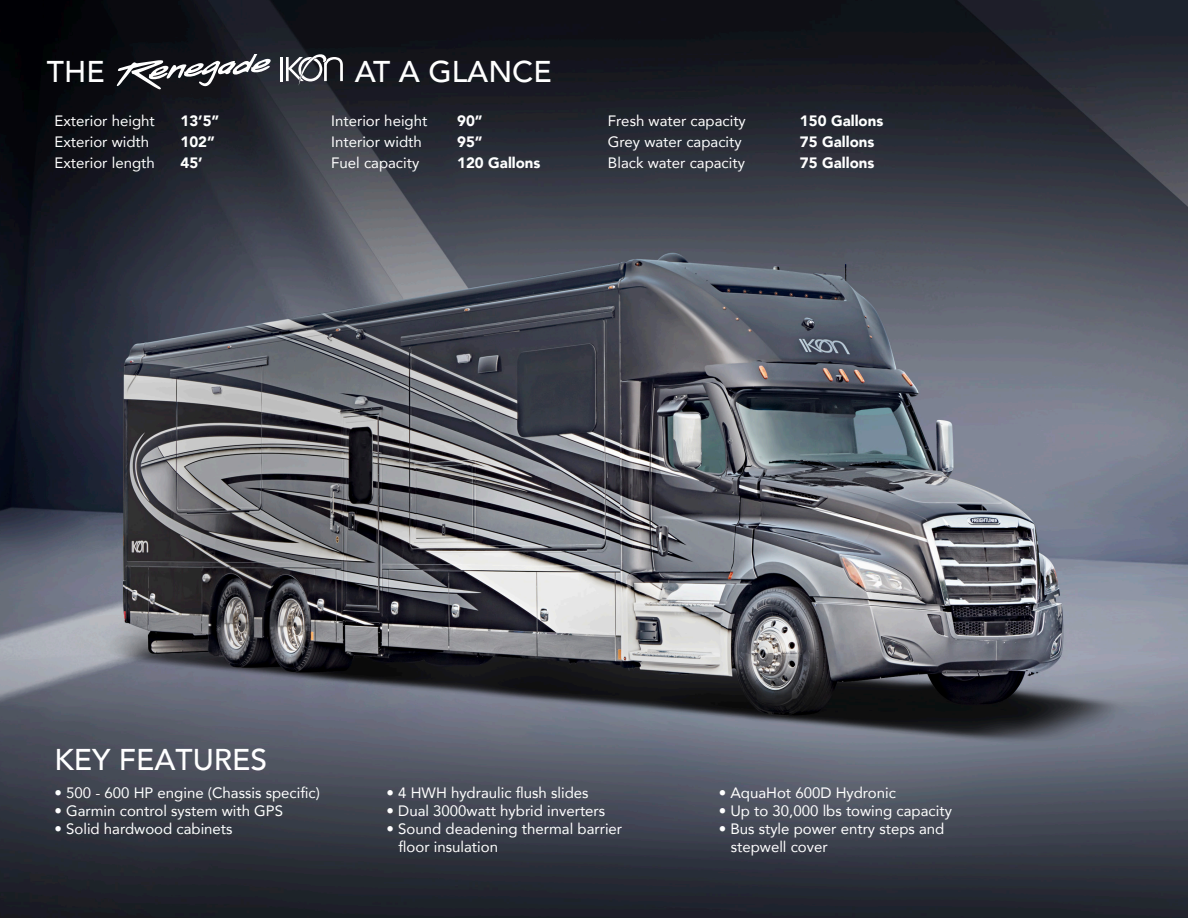
<style>
.page{position:relative;width:1188px;height:918px;background:#fff}
.page>*{position:absolute;margin:0;border:0;box-sizing:border-box;transform-origin:0 0}
.t1{font:500 30px "Avenir";color:#fff}
.t2{font:15px "Avenir";color:#fff}
.t3{font:900 15px "Avenir";color:#fff}
</style>
<div class="page">
<img style="left:0;top:0;width:1188px;height:918px">
<svg style="left:115px;top:54px;width:157px;height:36px"></svg>
<hr style="left:280px;top:57px;width:3px;height:24px;background:#fff">
<svg style="left:286px;top:54px;width:57px;height:34px"></svg>
<p class="t1" style="left:47px;top:46px;width:59px">THE</p>
<p class="t1" style="left:355px;top:46px;width:198px">AT A GLANCE</p>
<p class="t2" style="left:54px;top:109px;width:102px">Exterior height</p>
<p class="t3" style="left:180px;top:108px;width:40px">13’5”</p>
<p class="t2" style="left:54px;top:130px;width:96px">Exterior width</p>
<p class="t3" style="left:180px;top:129px;width:36px">102”</p>
<p class="t2" style="left:54px;top:151px;width:102px">Exterior length</p>
<p class="t3" style="left:180px;top:150px;width:24px">45’</p>
<p class="t2" style="left:331px;top:109px;width:98px">Interior height</p>
<p class="t3" style="left:457px;top:108px;width:27px">90”</p>
<p class="t2" style="left:331px;top:130px;width:92px">Interior width</p>
<p class="t3" style="left:457px;top:129px;width:27px">95”</p>
<p class="t2" style="left:331px;top:151px;width:90px">Fuel capacity</p>
<p class="t3" style="left:457px;top:150px;width:85px">120 Gallons</p>
<p class="t2" style="left:608px;top:109px;width:139px">Fresh water capacity</p>
<p class="t3" style="left:800px;top:108px;width:85px">150 Gallons</p>
<p class="t2" style="left:608px;top:130px;width:135px">Grey water capacity</p>
<p class="t3" style="left:800px;top:129px;width:76px">75 Gallons</p>
<p class="t2" style="left:608px;top:151px;width:139px">Black water capacity</p>
<p class="t3" style="left:800px;top:150px;width:76px">75 Gallons</p>
<p class="t1" style="left:54px;top:733px;width:214px">KEY FEATURES</p>
<p class="t2" style="left:54px;top:780px;width:267px">• 500 - 600 HP engine (Chassis specific)</p>
<p class="t2" style="left:54px;top:798px;width:230px">• Garmin control system with GPS</p>
<p class="t2" style="left:54px;top:816px;width:180px">• Solid hardwood cabinets</p>
<p class="t2" style="left:387px;top:780px;width:204px">• 4 HWH hydraulic flush slides</p>
<p class="t2" style="left:387px;top:798px;width:220px">• Dual 3000watt hybrid inverters</p>
<p class="t2" style="left:387px;top:816px;width:237px">• Sound deadening thermal barrier</p>
<p class="t2" style="left:399px;top:834px;width:101px">floor insulation</p>
<p class="t2" style="left:719px;top:780px;width:179px">• AquaHot 600D Hydronic</p>
<p class="t2" style="left:719px;top:798px;width:235px">• Up to 30,000 lbs towing capacity</p>
<p class="t2" style="left:719px;top:816px;width:227px">• Bus style power entry steps and</p>
<p class="t2" style="left:731px;top:834px;width:99px">stepwell cover</p>
</div>
